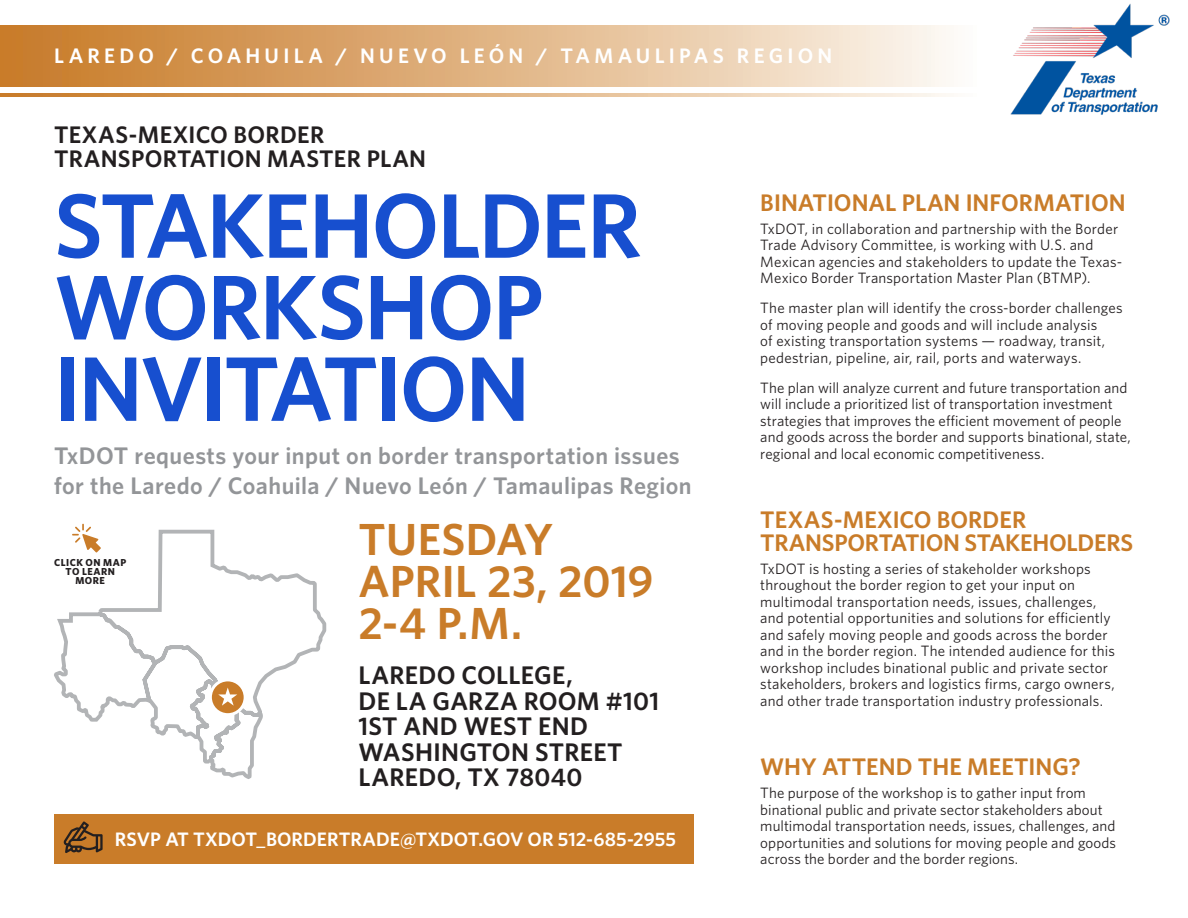
<style>
.page{position:relative;width:1188px;height:918px;background:#fff}
.page>*{position:absolute;margin:0;border:0;box-sizing:border-box;transform-origin:0 0}
.t1{font:600 91.8px/81.6px "Whitney";letter-spacing:-.025em;color:#174fcf}
.t2{font:600 45px/42px "Whitney";letter-spacing:.005em;color:#c97c29}
.t3{font:600 25.5px/25.5px "Whitney";letter-spacing:.01em;color:#231f20}
.t4{font:600 24px "Whitney";letter-spacing:.02em;color:#939598}
.t5{font:600 24px/22.5px "Whitney";color:#c97c29}
.t6{font:600 24px/24px "Whitney";letter-spacing:.01em;color:#231f20}
.t7{font:600 21px "Whitney";letter-spacing:.205em;color:#fff}
.t8{font:600 19.5px "Whitney";color:#fff}
.t9{font:15px/16.5px "Whitney";letter-spacing:.01em;color:#231f20}
.t10{font:700 10.05px/9px "Whitney";letter-spacing:.05em;color:#231f20;text-align:center}
</style>
<div class="page">
<div style="left:0;top:26px;width:976px;height:60px;background:linear-gradient(to right,#c67620,#fcf7f0)"></div>
<svg style="left:0;top:93px;width:950px;height:4px;background:#e0b485"></svg>
<img style="left:1010px;top:3px;width:160px;height:112px">
<svg style="left:54px;top:529px;width:273px;height:250px"></svg>
<svg style="left:210px;top:680px;width:35px;height:35px"></svg>
<div style="left:209px;top:678px;width:38px;height:38px;border:3px solid #fff;border-radius:50%"></div>
<svg style="left:218px;top:688px;width:19px;height:18px"></svg>
<div style="left:54px;top:815px;width:640px;height:49px;background:#c97c29"></div>
<svg style="left:64px;top:821px;width:39px;height:32px"></svg>
<svg style="left:72px;top:524px;width:29px;height:29px"></svg>
<p class="t7" style="left:54px;top:42px;width:780px">LAREDO / COAHUILA / NUEVO LEÓN / TAMAULIPAS REGION</p>
<p class="t6" style="left:54px;top:122px;width:374px">TEXAS-MEXICO BORDER<br>TRANSPORTATION MASTER PLAN</p>
<p class="t1" style="left:54px;top:183px;width:589px">STAKEHOLDER<br>WORKSHOP<br>INVITATION</p>
<p class="t5" style="left:760px;top:190px;width:367px">BINATIONAL PLAN INFORMATION</p>
<p class="t9" style="left:760px;top:220px;width:363px">TxDOT, in collaboration and partnership with the Border Trade Advisory Committee, is working with U.S. and Mexican agencies and stakeholders to update the Texas-Mexico Border Transportation Master Plan (BTMP).</p>
<p class="t9" style="left:760px;top:299px;width:364px">The master plan will identify the cross-border challenges of moving people and goods and will include analysis<br>of existing transportation systems — roadway, transit, pedestrian, pipeline, air, rail, ports and waterways.</p>
<p class="t9" style="left:760px;top:379px;width:372px">The plan will analyze current and future transportation and will include a prioritized list of transportation investment strategies that improves the efficient movement of people and goods across the border and supports binational, state,</p>
<p class="t4" style="left:54px;top:440px;width:627px">TxDOT requests your input on border transportation issues</p>
<p class="t9" style="left:760px;top:445px;width:286px">regional and local economic competitiveness.</p>
<p class="t4" style="left:54px;top:470px;width:639px">for the Laredo / Coahuila / Nuevo León / Tamaulipas Region</p>
<p class="t10" style="left:54px;top:557px;width:74px">CLICK ON MAP<br>TO LEARN<br>MORE</p>
<p class="t2" style="left:359px;top:518px;width:297px">TUESDAY<br>APRIL 23, 2019</p>
<p class="t2" style="left:359px;top:602px;width:165px">2-4 P.M.</p>
<p class="t3" style="left:359px;top:662px;width:302px">LAREDO COLLEGE,<br>DE LA GARZA ROOM #101</p>
<p class="t3" style="left:359px;top:713px;width:266px">1ST AND WEST END<br>WASHINGTON STREET</p>
<p class="t3" style="left:359px;top:764px;width:225px">LAREDO, TX 78040</p>
<p class="t8" style="left:115px;top:826px;width:563px">RSVP AT TXDOT_BORDERTRADE@TXDOT.GOV OR 512-685-2955</p>
<p class="t5" style="left:760px;top:508px;width:375px">TEXAS-MEXICO BORDER<br>TRANSPORTATION STAKEHOLDERS</p>
<p class="t9" style="left:760px;top:560px;width:356px">TxDOT is hosting a series of stakeholder workshops throughout the border region to get your input on multimodal transportation needs, issues, challenges, and potential opportunities and solutions for efficiently and safely moving people and goods across the border and in the border region. The intended audience for this workshop includes binational public and private sector stakeholders, brokers and logistics firms, cargo owners, and other trade transportation industry professionals.</p>
<p class="t5" style="left:760px;top:755px;width:322px">WHY ATTEND THE MEETING?</p>
<p class="t9" style="left:760px;top:784px;width:357px">The purpose of the workshop is to gather input from binational public and private sector stakeholders about multimodal transportation needs, issues, challenges, and opportunities and solutions for moving people and goods across the border and the border regions.</p>
</div>
